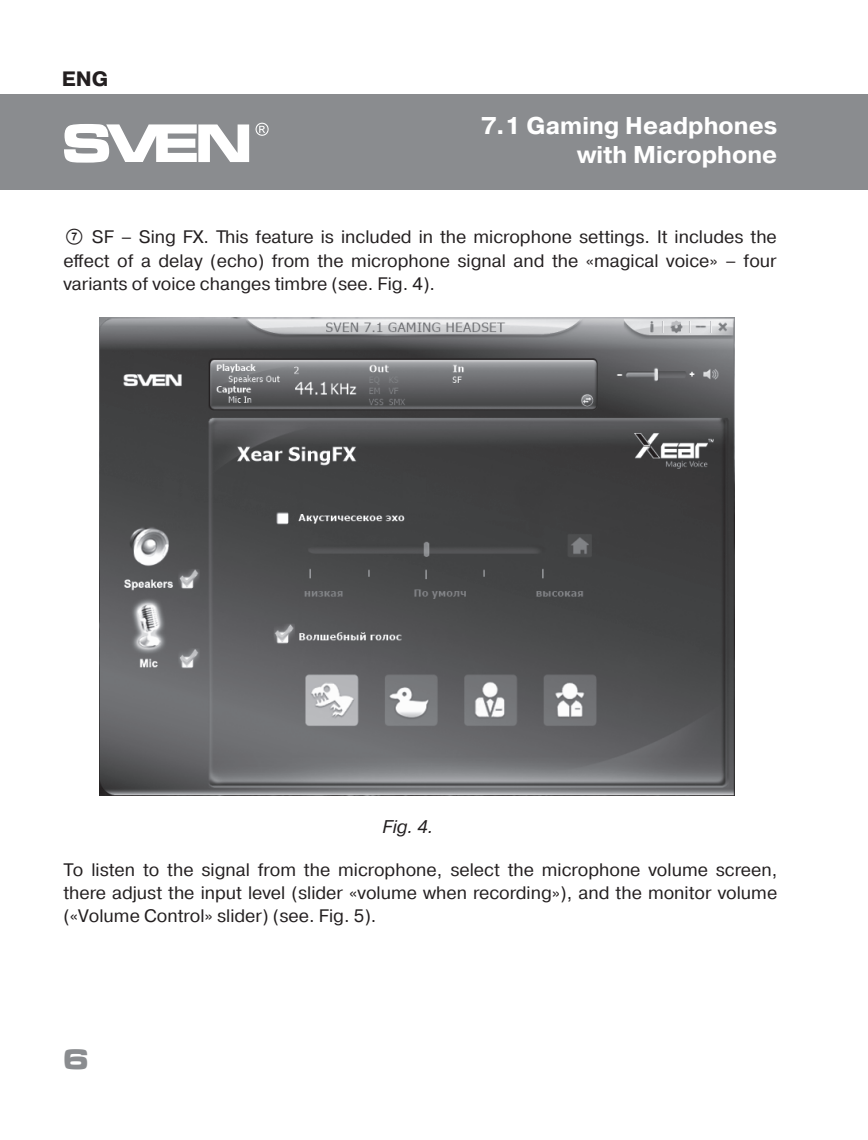
<style>
.page{position:relative;width:868px;height:1140px;background:#fff}
.page>*{position:absolute;margin:0;border:0;box-sizing:border-box;transform-origin:0 0}
.t1{font:700 27.6px "Micra";color:#8a8c8f}
.t2{font:700 24.3px/29.1px "Pragmatica";color:#fff;text-align:right}
.t3{font:700 20.7px "Pragmatica";color:#231f20}
.t4{font:italic 18.3px "Pragmatica";color:#231f20}
.t5{font:18px/23.1px "Pragmatica";color:#231f20;text-align:justify}
.s1{font-family:"SVEN"}
</style>
<div class="page">
<img style="left:99px;top:318px;width:635px;height:478px">
<div style="left:0;top:95px;width:867px;height:95px;background:#8a8c8f"></div>
<svg style="left:64px;top:124px;width:185px;height:39px"></svg>
<svg style="left:255px;top:123px;width:13px;height:13px"></svg>
<p class="t3" style="left:62px;top:65px;width:48px">ENG</p>
<h2 class="t2" style="left:481px;top:112px;width:297px">7.1 Gaming Headphones with Microphone</h2>
<p class="t5" style="left:63px;top:226px;width:714px"><span class="s1">g</span> SF – Sing FX. This feature is included in the microphone settings. It includes the effect of a delay (echo) from the microphone signal and the «magical voice» – four variants of voice changes timbre (see. Fig. 4).</p>
<p class="t4" style="left:382px;top:815px;width:53px">Fig. 4.</p>
<p class="t5" style="left:63px;top:858px;width:715px">To listen to the signal from the microphone, select the microphone volume screen, there adjust the input level (slider «volume when recording»), and the monitor volume («Volume Control» slider) (see. Fig. 5).</p>
<h1 class="t1" style="left:62px;top:1044px;width:30px">6</h1>
</div>
